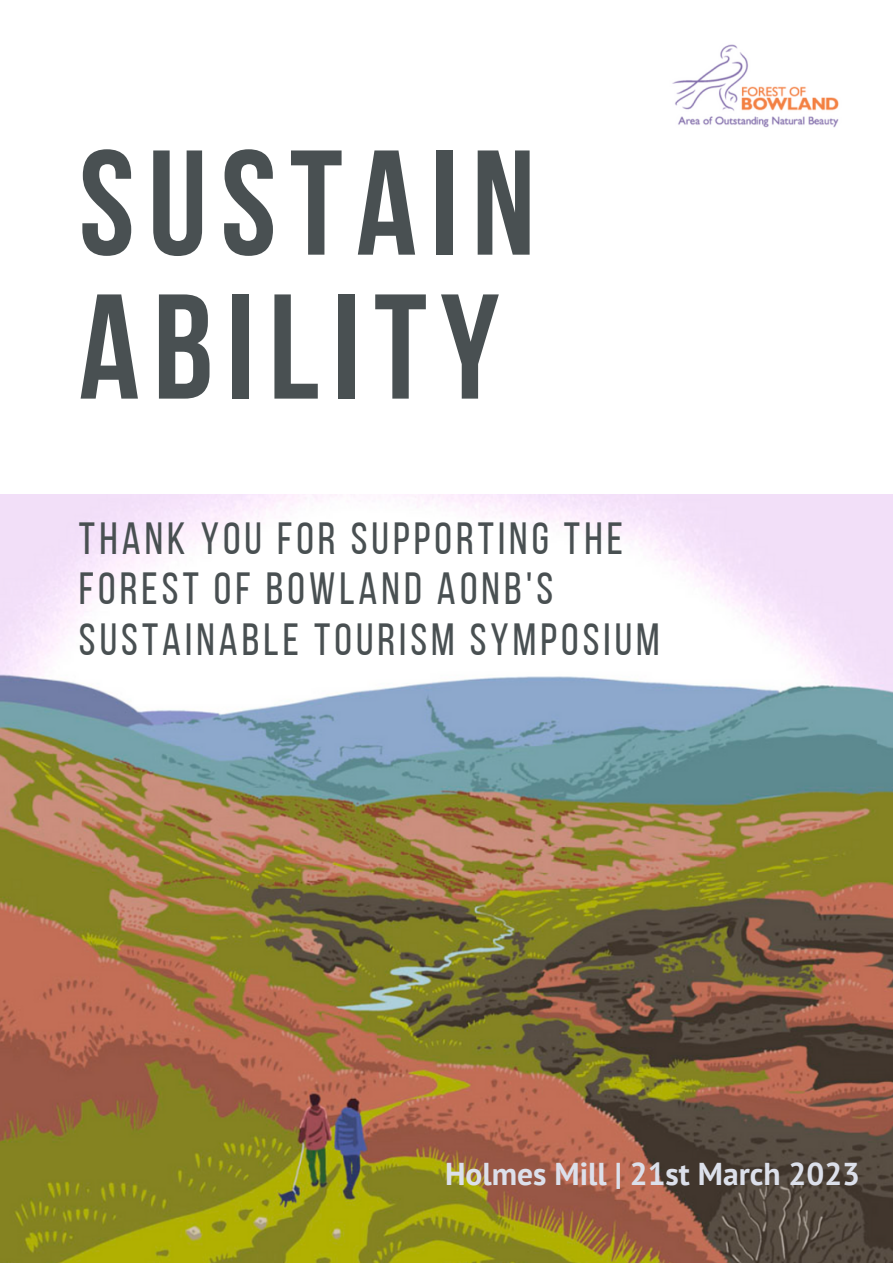
<style>
.page{position:relative;width:893px;height:1264px;background:#fff}
.page>*{position:absolute;margin:0;border:0;box-sizing:border-box;transform-origin:0 0}
.t1{font:700 148.8px/143.9px "Bebas Neue";letter-spacing:.09em;color:#495052}
.t2{font:45px/50.6px "Bebas Neue";letter-spacing:.09em;color:#495052}
.t3{font:700 31.5px "PT Sans";color:#dce0eb}
</style>
<div class="page">
<img style="left:0;top:495px;width:892px;height:767px">
<img style="left:672px;top:44px;width:167px;height:84px">
<h1 class="t1" style="left:79px;top:145px;width:458px">SUSTAIN<br>ABILITY</h1>
<p class="t2" style="left:79px;top:517px;width:582px">THANK YOU FOR SUPPORTING THE<br>FOREST OF BOWLAND AONB'S<br>SUSTAINABLE TOURISM SYMPOSIUM</p>
<p class="t3" style="left:445px;top:1152px;width:416px">Holmes Mill | 21st March 2023</p>
</div>
